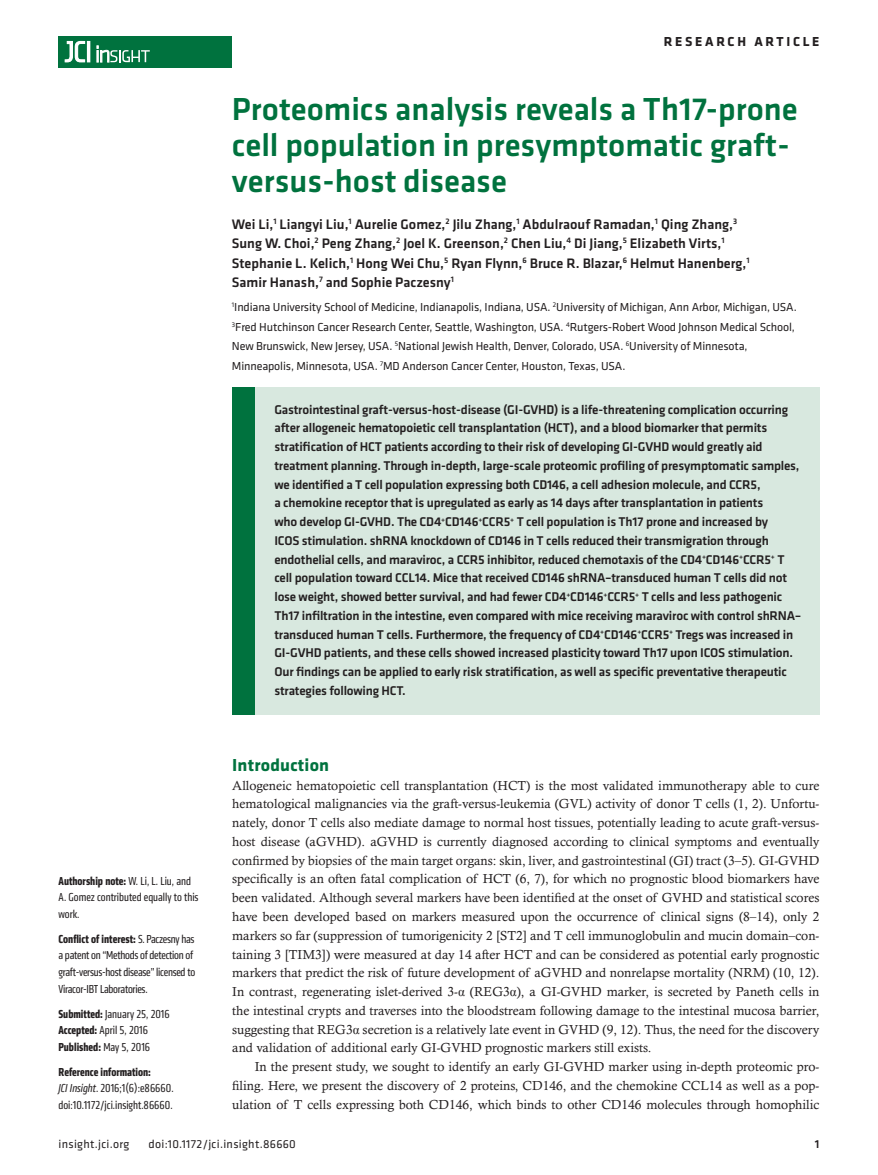
<style>
.page{position:relative;width:878px;height:1175px;background:#fff}
.page>*{position:absolute;margin:0;border:0;box-sizing:border-box;transform-origin:0 0}
.t1{font:500 33px/36px "Klavika Basic";color:#00723e}
.t2{font:700 18px "Klavika";letter-spacing:.01em;color:#00723e}
.t3{font:500 14.25px/19.5px "Klavika Basic";color:#231f20}
.t4{font:700 13.5px "Klavika Basic";letter-spacing:.2em;color:#231f20}
.t5{font:13.2px/18.8px "Calisto MT Std";color:#231f20;text-align:justify}
.t6{font:500 13.2px/18.8px "Klavika Basic";letter-spacing:-.015em;color:#231f20}
.t7{font:12px/19.5px "Klavika";letter-spacing:-.01em;color:#231f20}
.t8{font:condensed 12px/16.5px "Klavika";color:#231f20}
.t9{font:condensed 12px/16.5px "Klavika";letter-spacing:-.02em;color:#231f20}
.t10{font:12px "Klavika Basic";letter-spacing:.025em;color:#231f20}
.t11{font:500 12px "Klavika Basic";color:#231f20}
.s1{font-weight:700}
.s2{font-style:italic}
.s3{font-family:"Times New Roman"}
</style>
<div class="page">
<div style="left:59px;top:36px;width:173px;height:31px;background:#00723e"></div>
<hr style="left:87px;top:41px;width:3px;height:21px;background:#fff">
<svg style="left:64px;top:41px;width:21px;height:22px"></svg>
<svg style="left:97px;top:46px;width:53px;height:16px"></svg>
<div style="left:232px;top:387px;width:587px;height:327px;background:#d8e8df"></div>
<div style="left:232px;top:387px;width:22px;height:327px;background:#00723e"></div>
<p class="t4" style="left:663px;top:32px;width:157px">RESEARCH ARTICLE</p>
<h1 class="t1" style="left:232px;top:91px;width:567px">Proteomics analysis reveals a Th17-prone cell population in presymptomatic graft&shy;versus-host disease</h1>
<p class="t3" style="left:232px;top:214px;width:519px">Wei Li,<sup>1</sup> Liangyi Liu,<sup>1</sup> Aurelie Gomez,<sup>2</sup> Jilu Zhang,<sup>1</sup> Abdulraouf Ramadan,<sup>1</sup> Qing Zhang,<sup>3<br></sup>Sung W. Choi,<sup>2</sup> Peng Zhang,<sup>2</sup> Joel K. Greenson,<sup>2</sup> Chen Liu,<sup>4</sup> Di Jiang,<sup>5</sup> Elizabeth Virts,<sup>1<br></sup>Stephanie L. Kelich,<sup>1</sup> Hong Wei Chu,<sup>5</sup> Ryan Flynn,<sup>6</sup> Bruce R. Blazar,<sup>6</sup> Helmut Hanenberg,<sup>1<br></sup>Samir Hanash,<sup>7</sup> and Sophie Paczesny<sup>1</sup></p>
<p class="t7" style="left:232px;top:297px;width:566px"><sup>1</sup>Indiana University School of Medicine, Indianapolis, Indiana, USA. <sup>2</sup>University of Michigan, Ann Arbor, Michigan, USA.<br><sup>3</sup>Fred Hutchinson Cancer Research Center, Seattle, Washington, USA. <sup>4</sup>Rutgers-Robert Wood Johnson Medical School, New Brunswick, New Jersey, USA. <sup>5</sup>National Jewish Health, Denver, Colorado, USA. <sup>6</sup>University of Minnesota, Minneapolis, Minnesota, USA. <sup>7</sup>MD Anderson Cancer Center, Houston, Texas, USA.</p>
<p class="t8" style="left:59px;top:872px;width:141px"><span class="s1">Authorship note:</span> W. Li, L. Liu, and<br>A. Gomez contributed equally to this work.</p>
<p class="t9" style="left:59px;top:930px;width:138px"><span class="s1">Conflict of interest:</span> S. Paczesny has a patent on “Methods of detection of graft-versus-host disease” licensed to Viracor-IBT Laboratories.</p>
<p class="t8" style="left:59px;top:1005px;width:113px"><span class="s1">Submitted:</span> January 25, 2016<br><span class="s1">Accepted:</span> April 5, 2016<br><span class="s1">Published:</span> May 5, 2016</p>
<p class="t8" style="left:59px;top:1063px;width:117px"><span class="s1">Reference information:<br></span><span class="s2">JCI Insight</span>. 2016;1(6):e86660. doi:10.1172/jci.insight.86660.</p>
<p class="t6" style="left:274px;top:399px;width:528px">Gastrointestinal graft-versus-host-disease (GI-GVHD) is a life-threatening complication occurring after allogeneic hematopoietic cell transplantation (HCT), and a blood biomarker that permits stratification of HCT patients according to their risk of developing GI-GVHD would greatly aid treatment planning. Through in-depth, large-scale proteomic profiling of presymptomatic samples, we identified a T cell population expressing both CD146, a cell adhesion molecule, and CCR5,<br>a chemokine receptor that is upregulated as early as 14 days after transplantation in patients<br>who develop GI-GVHD. The CD4<sup>+</sup>CD146<sup>+</sup>CCR5<sup>+</sup> T cell population is Th17 prone and increased by<br>ICOS stimulation. shRNA knockdown of CD146 in T cells reduced their transmigration through endothelial cells, and maraviroc, a CCR5 inhibitor, reduced chemotaxis of the CD4<sup>+</sup>CD146<sup>+</sup>CCR5<sup>+</sup> T cell population toward CCL14. Mice that received CD146 shRNA–transduced human T cells did not lose weight, showed better survival, and had fewer CD4<sup>+</sup>CD146<sup>+</sup>CCR5<sup>+</sup> T cells and less pathogenic Th17 infiltration in the intestine, even compared with mice receiving maraviroc with control shRNA– transduced human T cells. Furthermore, the frequency of CD4<sup>+</sup>CD146<sup>+</sup>CCR5<sup>+</sup> Tregs was increased in GI-GVHD patients, and these cells showed increased plasticity toward Th17 upon ICOS stimulation.<br>Our findings can be applied to early risk stratification, as well as specific preventative therapeutic strategies following HCT.</p>
<h2 class="t2" style="left:232px;top:752px;width:98px">Introduction</h2>
<p class="t5" style="left:232px;top:775px;width:588px">Allogeneic hematopoietic cell transplantation (HCT) is the most validated immunotherapy able to cure hematological malignancies via the graft-versus-leukemia (GVL) activity of donor T cells (1, 2). Unfortu&shy;nately, donor T cells also mediate damage to normal host tissues, potentially leading to acute graft-versus&shy;host disease (aGVHD). aGVHD is currently diagnosed according to clinical symptoms and eventually confirmed by biopsies of the main target organs: skin, liver, and gastrointestinal (GI) tract (3–5). GI-GVHD specifically is an often fatal complication of HCT (6, 7), for which no prognostic blood biomarkers have been validated. Although several markers have been identified at the onset of GVHD and statistical scores have been developed based on markers measured upon the occurrence of clinical signs (8–14), only 2 markers so far (suppression of tumorigenicity 2 [ST2] and T cell immunoglobulin and mucin domain–con&shy;taining 3 [TIM3]) were measured at day 14 after HCT and can be considered as potential early prognostic markers that predict the risk of future development of aGVHD and nonrelapse mortality (NRM) (10, 12).<br>In contrast, regenerating islet-derived 3-<span class="s3">α</span> (REG3<span class="s3">α</span>), a GI-GVHD marker, is secreted by Paneth cells in the intestinal crypts and traverses into the bloodstream following damage to the intestinal mucosa barrier, suggesting that REG3<span class="s3">α</span> secretion is a relatively late event in GVHD (9, 12). Thus, the need for the discovery and validation of additional early GI-GVHD prognostic markers still exists.</p>
<p class="t5" style="left:232px;top:1057px;width:588px;text-indent:22px">In the present study, we sought to identify an early GI-GVHD marker using in-depth proteomic pro&shy;filing. Here, we present the discovery of 2 proteins, CD146, and the chemokine CCL14 as well as a pop&shy;ulation of T cells expressing both CD146, which binds to other CD146 molecules through homophilic</p>
<p class="t10" style="left:58px;top:1135px;width:72px">insight.jci.org</p>
<p class="t10" style="left:148px;top:1135px;width:149px">doi:10.1172/jci.insight.86660</p>
<p class="t11" style="left:814px;top:1135px;width:6px">1</p>
</div>
